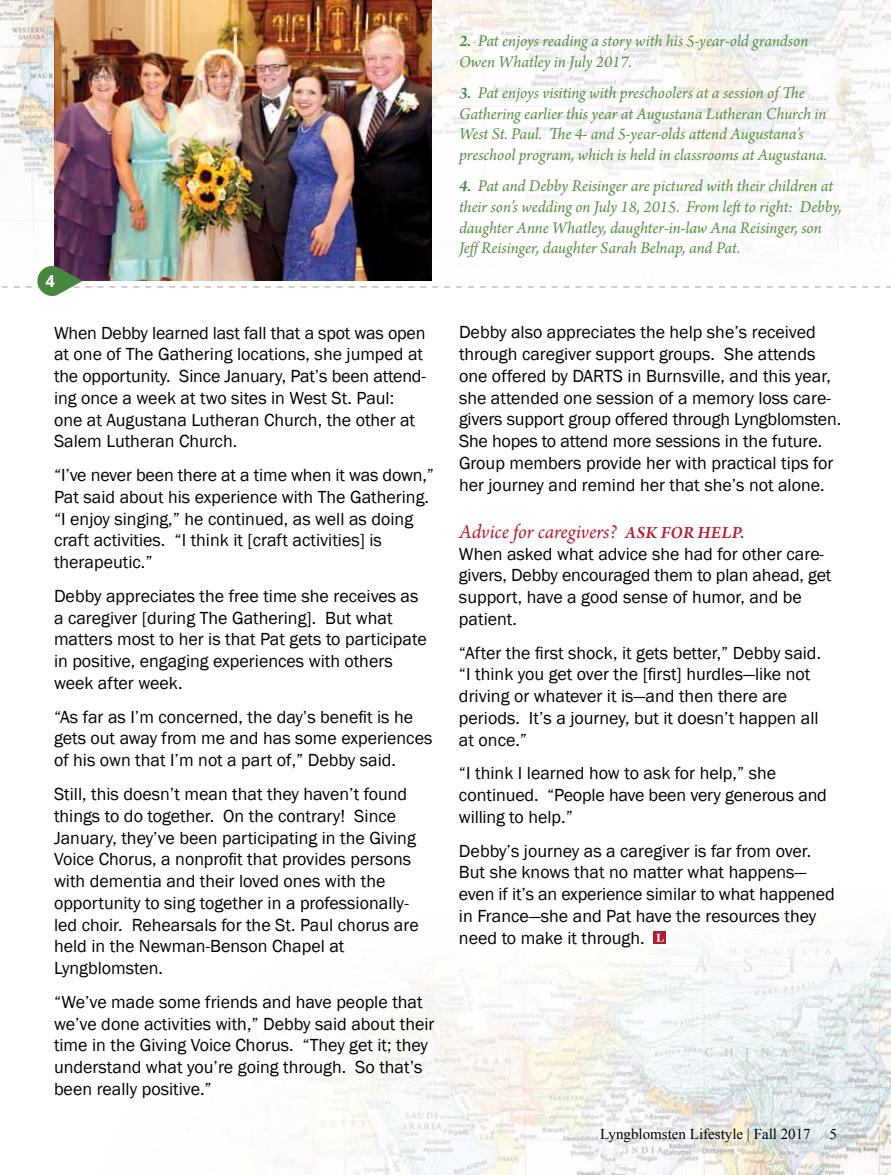
<style>
.page{position:relative;width:891px;height:1175px;background:#fff}
.page>*{position:absolute;margin:0;border:0;box-sizing:border-box;transform-origin:0 0}
.t1{font:italic 21px "Arno Pro";letter-spacing:-.005em;color:#b31f32}
.t2{font:18px/21.8px "Franklin Gothic";color:#000}
.t3{font:italic 17.25px/20.7px "Arno Pro";letter-spacing:-.005em;color:#5b8f49}
.t4{font:700 16.5px "Droid Sans";color:#fff}
.t5{font:15px "Times New Roman";color:#000}
.s1{font-weight:600;color:#47873e}
.s2{font-weight:600;font-size:18px}
</style>
<div class="page">
<img style="left:275px;top:928px;width:616px;height:246px">
<img style="left:0;top:0;width:54px;height:221px">
<svg style="left:432px;top:0;width:459px;height:237px"></svg>
<img style="left:54px;top:0;width:378px;height:266px">
<svg style="left:2px;top:266px;width:889px;height:30px"></svg>
<div style="left:653px;top:931px;width:13px;height:13px;background:#b31f32"></div>
<svg style="left:656px;top:933px;width:8px;height:8px"></svg>
<p class="t4" style="left:46px;top:271px;width:11px">4</p>
<p class="t2" style="left:54px;top:322px;width:373px">When Debby learned last fall that a spot was open at one of The Gathering locations, she jumped at the opportunity. Since January, Pat’s been attend&shy;ing once a week at two sites in West St. Paul: one at Augustana Lutheran Church, the other at Salem Lutheran Church.</p>
<p class="t2" style="left:54px;top:464px;width:381px">“I’ve never been there at a time when it was down,” Pat said about his experience with The Gathering. “I enjoy singing,” he continued, as well as doing craft activities. “I think it [craft activities] is therapeutic.”</p>
<p class="t2" style="left:54px;top:585px;width:374px">Debby appreciates the free time she receives as a caregiver [during The Gathering]. But what matters most to her is that Pat gets to participate in positive, engaging experiences with others week after week.</p>
<p class="t2" style="left:54px;top:706px;width:380px">“As far as I’m concerned, the day’s benefit is he gets out away from me and has some experiences of his own that I’m not a part of,” Debby said.</p>
<p class="t2" style="left:54px;top:783px;width:366px">Still, this doesn’t mean that they haven’t found things to do together. On the contrary! Since January, they’ve been participating in the Giving Voice Chorus, a nonprofit that provides persons with dementia and their loved ones with the opportunity to sing together in a professionally&shy;led choir. Rehearsals for the St. Paul chorus are held in the Newman-Benson Chapel at Lyngblomsten.</p>
<p class="t2" style="left:54px;top:991px;width:382px">“We’ve made some friends and have people that we’ve done activities with,” Debby said about their time in the Giving Voice Chorus. “They get it; they understand what you’re going through. So that’s been really positive.”</p>
<p class="t3" style="left:459px;top:31px;width:351px"><span class="s1">2.</span> Pat enjoys reading a story with his 5-year-old grandson<br>Owen Whatley in July 2017.</p>
<p class="t3" style="left:459px;top:83px;width:370px"><span class="s1">3.</span> Pat enjoys visiting with preschoolers at a session of The Gathering earlier this year at Augustana Lutheran Church in West St. Paul. The 4- and 5-year-olds attend Augustana’s preschool program, which is held in classrooms at Augustana.</p>
<p class="t3" style="left:459px;top:177px;width:384px"><span class="s1">4.</span> Pat and Debby Reisinger are pictured with their children at their son’s wedding on July 18, 2015. From left to right: Debby, daughter Anne Whatley, daughter-in-law Ana Reisinger, son JeffReisinger, daughter Sarah Belnap, and Pat.</p>
<p class="t2" style="left:459px;top:322px;width:384px">Debby also appreciates the help she’s received through caregiver support groups. She attends one offered by DARTS in Burnsville, and this year, she attended one session of a memory loss care&shy;givers support group offered through Lyngblomsten.<br>She hopes to attend more sessions in the future.<br>Group members provide her with practical tips for her journey and remind her that she’s not alone.</p>
<p class="t1" style="left:459px;top:519px;width:287px">Advice for caregivers? <span class="s2">ASK FOR HELP.</span></p>
<p class="t2" style="left:459px;top:543px;width:374px">When asked what advice she had for other care&shy;givers, Debby encouraged them to plan ahead, get support, have a good sense of humor, and be patient.</p>
<p class="t2" style="left:459px;top:642px;width:364px">“After the first shock, it gets better,” Debby said. “I think you get over the [first] hurdles—like not driving or whatever it is—and then there are periods. It’s a journey, but it doesn’t happen all at once.”</p>
<p class="t2" style="left:459px;top:763px;width:369px">“I think I learned how to ask for help,” she continued. “People have been very generous and willing to help.”</p>
<p class="t2" style="left:459px;top:840px;width:377px">Debby’s journey as a caregiver is far from over.<br>But she knows that no matter what happens— even if it’s an experience similar to what happened in France—she and Pat have the resources they need to make it through.</p>
<p class="t5" style="left:600px;top:1123px;width:212px">Lyngblomsten Lifestyle | Fall 2017</p>
<p class="t5" style="left:830px;top:1123px;width:9px">5</p>
</div>
